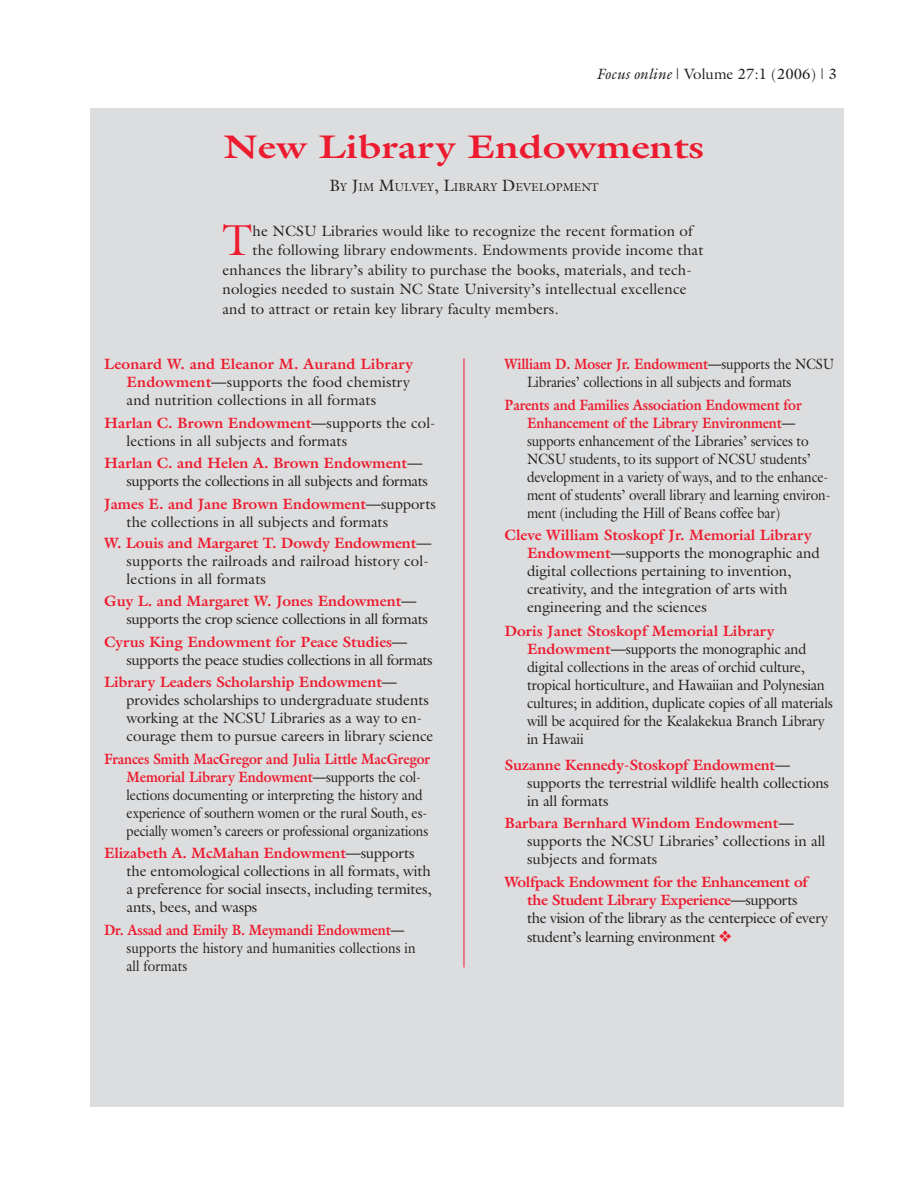
<style>
.page{position:relative;width:918px;height:1188px;background:#fff}
.page>*{position:absolute;margin:0;border:0;box-sizing:border-box;transform-origin:0 0}
.t1{font:43.65px "Galliard";color:#ed1b2f}
.t2{font:700 33px "Galliard";color:#ed1b2f;scale:1.2 1}
.t3{font:15px/18px "Galliard";letter-spacing:-.01em;color:#231f20}
.t4{font:15px/18px "Galliard";letter-spacing:-.01em;color:#231f20;scale:.9 1}
.t5{font:15px/18px "Galliard";letter-spacing:.01em;color:#231f20}
.t6{font:15px/18px "Galliard";letter-spacing:-.01em;color:#231f20;scale:.95 1}
.t7{font:700 15px/18px "Galliard";letter-spacing:-.025em;color:#ed1b2f}
.t8{font:11.55px "Galliard";color:#231f20}
.s1{font-style:italic}
.s2{font-size:16.5px}
.s3{font-weight:700;color:#ed1b2f}
.s4{font-weight:700}
.s5{color:#231f20}
.s6{font-weight:400;color:#231f20}
.s7{color:#ed1b2f}
</style>
<div class="page">
<div style="left:91px;top:108px;width:753px;height:999px;background:#dcddde"></div>
<hr style="left:464px;top:358px;width:1px;height:610px;background:#ed1b2f">
<p class="t3" style="left:596px;top:65px;width:230px"><span class="s1">Focus online</span> | Volume 27:1 (2006) |</p>
<h2 class="t2" style="left:224px;top:125px;width:402px">New Library Endowments</h2>
<p class="t8" style="left:329px;top:180px;width:271px"><span class="s2">B</span>y <span class="s2">J</span>im <span class="s2">M</span>ulvey<span class="s2">, L</span>ibrary <span class="s2">D</span>evelopment</p>
<h1 class="t1" style="left:223px;top:213px;width:31px">T</h1>
<p class="t5" style="left:253px;top:221px;width:442px">he NCSU Libraries would like to recognize the recent formation of</p>
<p class="t5" style="left:253px;top:241px;width:452px">the following library endowments. Endowments provide income that</p>
<p class="t5" style="left:223px;top:260px;width:471px">enhances the library’s ability to purchase the books, materials, and tech-</p>
<p class="t5" style="left:223px;top:280px;width:466px">nologies needed to sustain NC State University’s intellectual excellence</p>
<p class="t5" style="left:223px;top:299px;width:338px">and to attract or retain key library faculty members.</p>
<p class="t5" style="left:127px;top:355px;width:288px;text-indent:-22px"><span class="s3">Leonard W. and Eleanor M. Aurand Library<br>Endowment</span><span class="s4">—</span>supports the food chemistry and nutrition collections in all formats</p>
<p class="t3" style="left:127px;top:413px;width:311px;text-indent:-22px"><span class="s3">Harlan C. Brown Endowment</span><span class="s4">—</span>supports the col&shy;lections in all subjects and formats</p>
<p class="t3" style="left:127px;top:454px;width:303px;text-indent:-22px"><span class="s3">Harlan C. and Helen A. Brown Endowment</span><span class="s4">— </span>supports the collections in all subjects and formats</p>
<p class="t3" style="left:127px;top:494px;width:311px;text-indent:-22px"><span class="s3">James E. and Jane Brown Endowment</span><span class="s4">—</span>supports the collections in all subjects and formats</p>
<p class="t5" style="left:127px;top:533px;width:306px;text-indent:-22px"><span class="s3">W. Louis and Margaret T. Dowdy Endowment</span><span class="s4">— </span>supports the railroads and railroad history col&shy;lections in all formats</p>
<p class="t3" style="left:127px;top:592px;width:303px;text-indent:-22px"><span class="s3">Guy L. and Margaret W. Jones Endowment</span><span class="s4">— </span>supports the crop science collections in all formats</p>
<p class="t3" style="left:127px;top:632px;width:308px;text-indent:-22px"><span class="s3">Cyrus King Endowment for Peace Studies</span><span class="s4">— </span>supports the peace studies collections in all formats</p>
<p class="t3" style="left:127px;top:673px;width:308px;text-indent:-22px"><span class="s3">Library Leaders Scholarship Endowment</span><span class="s4">— </span>provides scholarships to undergraduate students working at the NCSU Libraries as a way to en&shy;courage them to pursue careers in library science</p>
<p class="t4" style="left:127px;top:749px;width:339px;text-indent:-22px"><span class="s3">Frances Smith MacGregor and Julia Little MacGregor Memorial Library Endowment</span><span class="s4">—</span>supports the col&shy;lections documenting or interpreting the history and experience of southern women or the rural South, es&shy;pecially women’s careers or professional organizations</p>
<p class="t3" style="left:127px;top:844px;width:307px;text-indent:-22px"><span class="s3">Elizabeth A. McMahan Endowment</span><span class="s4">—</span>supports the entomological collections in all formats, with a preference for social insects, including termites, ants, bees, and wasps</p>
<p class="t4" style="left:127px;top:920px;width:323px;text-indent:-22px"><span class="s3">Dr. Assad and Emily B. Meymandi Endowment</span><span class="s4">— </span>supports the history and humanities collections in all formats</p>
<p class="t4" style="left:527px;top:355px;width:343px;text-indent:-22px"><span class="s3">William D. Moser Jr. Endowment</span><span class="s4">—</span>supports the NCSU<br>Libraries’ collections in all subjects and formats</p>
<p class="t4" style="left:527px;top:395px;width:339px;text-indent:-22px"><span class="s3">Parents and Families Association Endowment for Enhancement of the Library Environment</span><span class="s4">— </span>supports enhancement of the Libraries’ services to NCSU students, to its support of NCSU students’ development in a variety of ways, and to the enhance&shy;ment of students’ overall library and learning environ&shy;ment (including the Hill of Beans coffee bar)</p>
<p class="t3" style="left:527px;top:526px;width:294px;text-indent:-22px"><span class="s3">Cleve William Stoskopf Jr. Memorial Library Endowment</span><span class="s4">—</span>supports the monographic and digital collections pertaining to invention, creativity, and the integration of arts with engineering and the sciences</p>
<p class="t6" style="left:527px;top:622px;width:323px;text-indent:-22px"><span class="s3">Doris Janet Stoskopf Memorial Library Endowment</span><span class="s4">—</span>supports the monographic and digital collections in the areas of orchid culture, tropical horticulture, and Hawaiian and Polynesian cultures; in addition, duplicate copies of all materials will be acquired for the Kealakekua Branch Library in Hawaii</p>
<p class="t3" style="left:527px;top:755px;width:303px;text-indent:-22px"><span class="s3">Suzanne Kennedy-Stoskopf Endowment</span><span class="s4">— </span>supports the terrestrial wildlife health collections in all formats</p>
<p class="t3" style="left:527px;top:814px;width:300px;text-indent:-22px"><span class="s3">Barbara Bernhard Windom Endowment</span><span class="s4">— </span>supports the NCSU Libraries’ collections in all subjects and formats</p>
<p class="t7" style="left:527px;top:872px;width:302px;text-indent:-22px">Wolfpack Endowment for the Enhancement of the Student Library Experience<span class="s5">—</span><span class="s6">supports<br>the vision of the library as the centerpiece of every</span></p>
<p class="t3" style="left:527px;top:928px;width:206px">student’s learning environment <span class="s7">❖</span></p>
</div>
